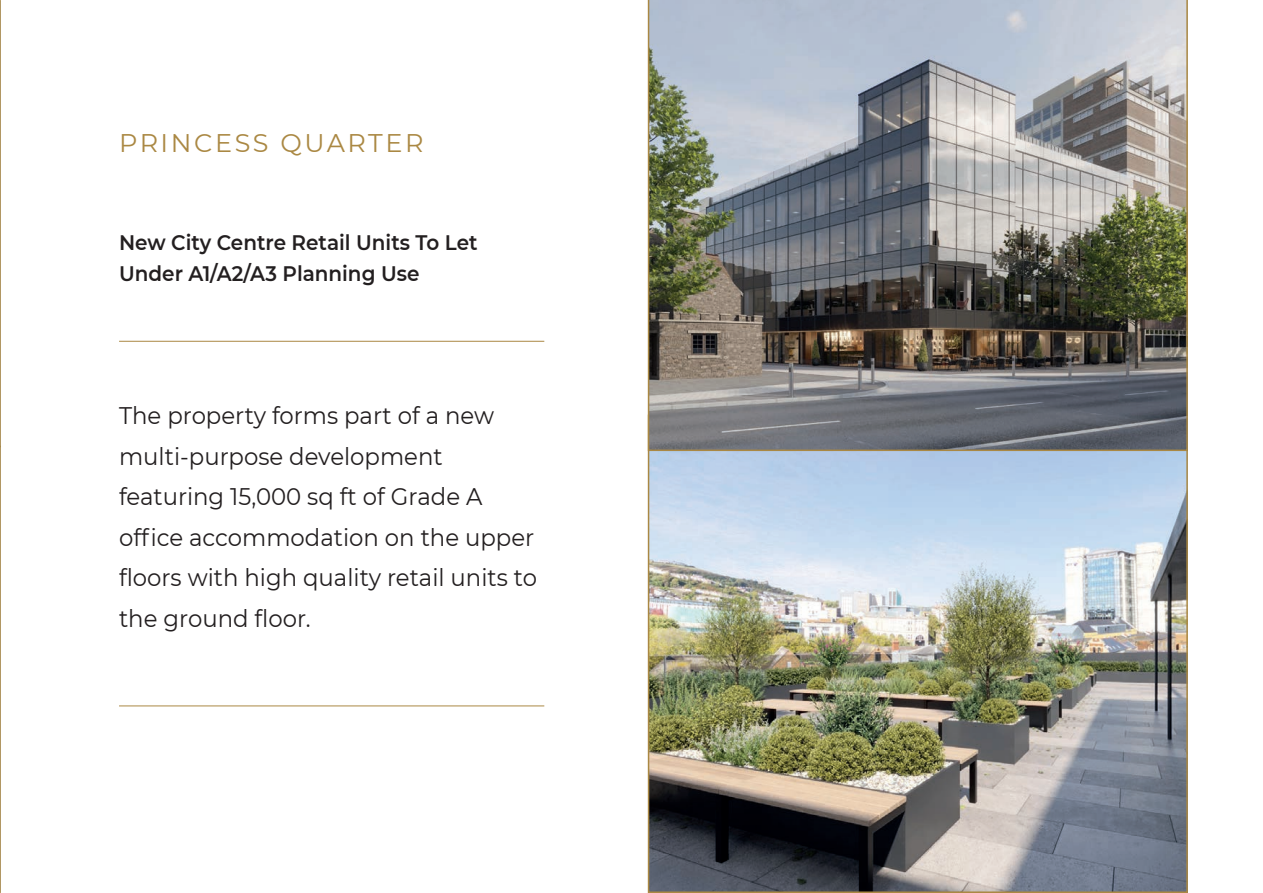
<style>
.page{position:relative;width:1263px;height:893px;background:#fff}
.page>*{position:absolute;margin:0;border:0;box-sizing:border-box;transform-origin:0 0}
.t1{font:25.5px "Montserrat";letter-spacing:.1em;color:#aa8843}
.t2{font:24px/40.5px "Montserrat";color:#231f20;scale:.95 1}
.t3{font:600 21px/31.5px "Montserrat";color:#231f20;scale:.95 1}
</style>
<div class="page">
<svg style="left:0;top:0;width:1px;height:893px"></svg>
<img style="left:651px;top:451px;width:534px;height:439px">
<img style="left:648px;top:0;width:540px;height:451px">
<hr style="left:119px;top:341px;width:425px;height:1px;background:#aa8843">
<hr style="left:119px;top:705px;width:425px;height:1px;background:#aa8843">
<p class="t1" style="left:119px;top:126px;width:306px">PRINCESS QUARTER</p>
<p class="t3" style="left:119px;top:226px;width:379px">New City Centre Retail Units To Let<br>Under A1/A2/A3 Planning Use</p>
<p class="t2" style="left:119px;top:394px;width:441px">The property forms part of a new multi-purpose development featuring 15,000 sq ft of Grade A office accommodation on the upper floors with high quality retail units to the ground floor.</p>
</div>
